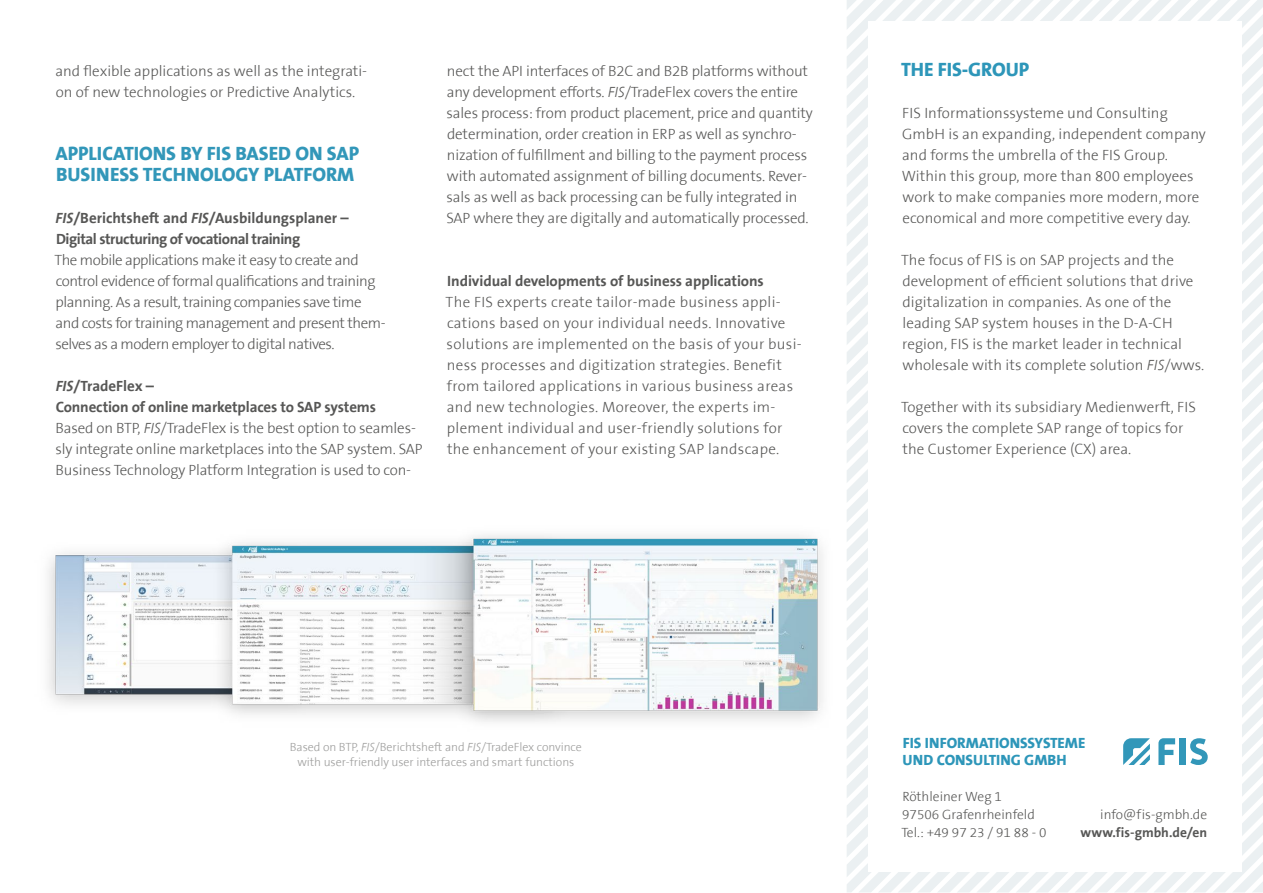
<style>
.page{position:relative;width:1263px;height:893px;background:#fff}
.page>*{position:absolute;margin:0;border:0;box-sizing:border-box;transform-origin:0 0}
.t1{font:800 19.5px/21px "The Sans B8";color:#3297b9}
.t2{font:800 19.5px "The Sans B8";letter-spacing:-.005em;color:#2d96b9}
.t3{font:300 15px/21px "The Sans B3";color:#575756}
.t4{font:300 15px/21px "The Sans B3";letter-spacing:.02em;color:#575756}
.t5{font:300 15px/21px "The Sans B3";letter-spacing:-.03em;color:#575756}
.t6{font:700 15px/21px "The Sans B7";letter-spacing:-.01em;color:#575756}
.t7{font:700 15px/21px "The Sans B7";letter-spacing:-.03em;color:#575756}
.t8{font:800 15px/16.5px "The Sans B8";color:#2d96b9}
.t9{font:300 13.5px/18px "The Sans B3";color:#575756}
.t10{font:700 13.5px "The Sans B7";color:#575756}
.t11{font:300 12px/15px "The Sans B3";letter-spacing:-.005em;color:#9d9d9c;text-align:center}
.s1{font-style:italic}
</style>
<div class="page">
<svg style="left:851px;top:34px;width:412px;height:429px;fill:#ebf0f2"></svg>
<svg style="left:848px;top:0;width:402px;height:404px;fill:#ebf0f2"></svg>
<svg style="left:1053px;top:0;width:79px;height:21px;fill:#ebf0f2"></svg>
<svg style="left:847px;top:0;width:206px;height:390px"></svg>
<svg style="left:937px;top:566px;width:326px;height:326px;fill:#ebf0f2"></svg>
<div style="left:868px;top:21px;width:374px;height:851px;background:#fff"></div>
<svg style="left:1055px;top:684px;width:208px;height:208px"></svg>
<img style="left:47px;top:391px;width:804px;height:431px">
<p class="t3" style="left:55px;top:62px;width:313px">and flexible applications as well as the integrati&shy;on of new technologies or Predictive Analytics.</p>
<h1 class="t1" style="left:55px;top:144px;width:305px">APPLICATIONS BY FIS BASED ON SAP<br>BUSINESS TECHNOLOGY PLATFORM</h1>
<p class="t7" style="left:56px;top:209px;width:295px"><span class="s1">FIS</span>/Berichtsheft and <span class="s1">FIS</span>/Ausbildungsplaner –<br>Digital structuring of vocational training</p>
<p class="t5" style="left:54px;top:251px;width:333px">The mobile applications make it easy to create and control evidence of formal qualifications and training planning. As a result, training companies save time and costs for training management and present them&shy;selves as a modern employer to digital natives.</p>
<p class="t6" style="left:56px;top:377px;width:322px"><span class="s1">FIS</span>/TradeFlex –<br>Connection of online marketplaces to SAP systems</p>
<p class="t3" style="left:55px;top:419px;width:369px">Based on BTP, <span class="s1">FIS</span>/TradeFlex is the best option to seamles&shy;sly integrate online marketplaces into the SAP system. SAP<br>Business Technology Platform Integration is used to con-</p>
<p class="t3" style="left:446px;top:62px;width:368px">nect the API interfaces of B2C and B2B platforms without any development efforts. <span class="s1">FIS</span>/TradeFlex covers the entire sales process: from product placement, price and quantity determination, order creation in ERP as well as synchro&shy;nization of fulfillment and billing to the payment process with automated assignment of billing documents. Rever&shy;sals as well as back processing can be fully integrated in SAP where they are digitally and automatically processed.</p>
<p class="t6" style="left:447px;top:272px;width:318px">Individual developments of business applications</p>
<p class="t4" style="left:446px;top:293px;width:358px">The FIS experts create tailor-made business appli&shy;cations based on your individual needs. Innovative solutions are implemented on the basis of your busi&shy;ness processes and digitization strategies. Benefit from tailored applications in various business areas and new technologies. Moreover, the experts im&shy;plement individual and user-friendly solutions for the enhancement of your existing SAP landscape.</p>
<h1 class="t2" style="left:901px;top:59px;width:130px">THE FIS-GROUP</h1>
<p class="t3" style="left:902px;top:104px;width:306px">FIS Informationssysteme und Consulting GmbH is an expanding, independent company and forms the umbrella of the FIS Group.<br>Within this group, more than 800 employees work to make companies more modern, more economical and more competitive every day.</p>
<p class="t3" style="left:901px;top:251px;width:305px">The focus of FIS is on SAP projects and the development of efficient solutions that drive digitalization in companies. As one of the leading SAP system houses in the D-A-CH region, FIS is the market leader in technical wholesale with its complete solution <span class="s1">FIS</span>/wws.</p>
<p class="t3" style="left:901px;top:398px;width:296px">Together with its subsidiary Medienwerft, FIS covers the complete SAP range of topics for the Customer Experience (CX) area.</p>
<p class="t11" style="left:290px;top:740px;width:293px">Based on BTP, <span class="s1">FIS</span>/Berichtsheft and <span class="s1">FIS</span>/TradeFlex convince with user-friendly user interfaces and smart functions</p>
<p class="t8" style="left:903px;top:736px;width:184px">FIS INFORMATIONSSYSTEME<br>UND CONSULTING GMBH</p>
<p class="t9" style="left:901px;top:788px;width:147px">Röthleiner Weg 1<br>97506 Grafenrheinfeld<br>Tel.: +49 97 23 / 91 88 - 0</p>
<p class="t9" style="left:1100px;top:806px;width:108px">info@fis-gmbh.de</p>
<p class="t10" style="left:1080px;top:825px;width:128px">www.fis-gmbh.de/en</p>
</div>
